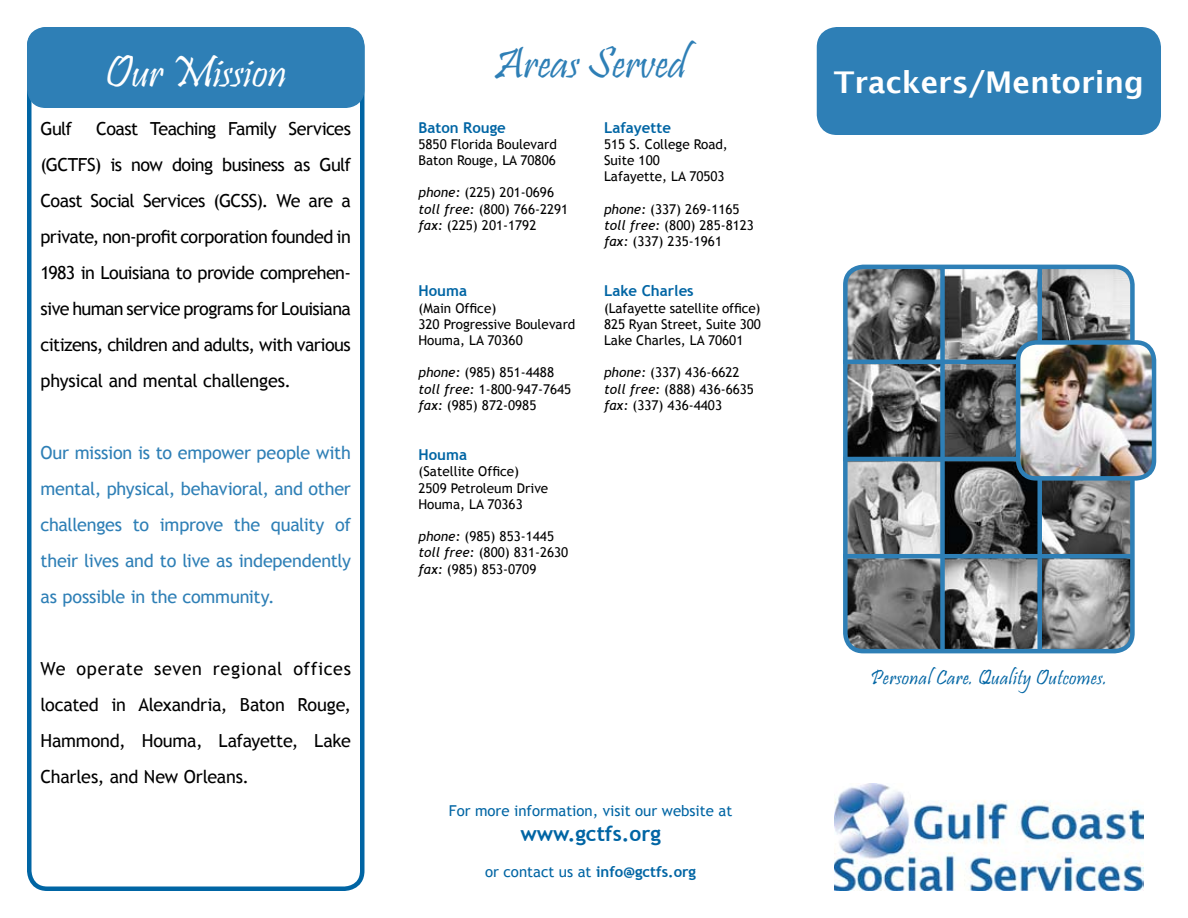
<style>
.page{position:relative;width:1188px;height:918px;background:#fff}
.page>*{position:absolute;margin:0;border:0;box-sizing:border-box;transform-origin:0 0}
.t1{font:45px "Pristina";color:#2e7fb6}
.t2{font:45px "Pristina";color:#fff}
.t3{font:600 30px "Lucida Sans";color:#fff}
.t4{font:21px "Pristina";letter-spacing:.02em;color:#0065a4}
.t5{font:700 21px "Trebuchet MS";color:#0065a4}
.t6{font:18px/36px "Trebuchet MS";letter-spacing:-.015em;color:#000;text-align:justify}
.t7{font:18px/36px "Trebuchet MS";letter-spacing:-.01em;color:#2e7fb6;text-align:justify}
.t8{font:700 15px "Trebuchet MS";color:#0065a4}
.t9{font:15px "Trebuchet MS";color:#0065a4}
.t10{font:13.5px/16.2px "Trebuchet MS";color:#000}
.s1{font-style:italic}
.s2{font-weight:400}
</style>
<div class="page">
<img style="left:835px;top:784px;width:308px;height:107px">
<div style="left:27px;top:27px;width:337px;height:864px;border:4px solid #0065a4;border-radius:18px"></div>
<div style="left:28px;top:28px;width:336px;height:79px;background:#2e7fb6;border-radius:18px"></div>
<div style="left:27px;top:27px;width:337px;height:81px;border:2px solid #2e7fb6;border-radius:18px"></div>
<img style="left:848px;top:270px;width:282px;height:381px">
<div style="left:843px;top:265px;width:292px;height:388px;border:4px solid #2e7fb6;border-radius:18px"></div>
<div style="left:819px;top:29px;width:340px;height:104px;background:#2e7fb6;border-radius:18px"></div>
<div style="left:817px;top:27px;width:344px;height:108px;border:4px solid #2e7fb6;border-radius:18px"></div>
<div style="left:940px;top:266px;width:5px;height:386px;background:#2e7fb6"></div>
<div style="left:1037px;top:266px;width:5px;height:386px;background:#2e7fb6"></div>
<hr style="left:843px;top:360px;width:291px;height:4px;background:#2e7fb6">
<hr style="left:843px;top:457px;width:291px;height:4px;background:#2e7fb6">
<hr style="left:843px;top:554px;width:291px;height:4px;background:#2e7fb6">
<img style="left:1018px;top:342px;width:133px;height:136px">
<div style="left:1016px;top:340px;width:140px;height:141px;border:4px solid #2e7fb6;border-radius:18px"></div>
<h1 class="t2" style="left:105px;top:47px;width:183px">Our Mission</h1>
<p class="t6" style="left:40px;top:111px;width:312px;text-indent:56px">Coast Teaching Family Services (GCTFS) is now doing business as Gulf Coast Social Services (GCSS). We are a private, non-profit corporation founded in 1983 in Louisiana to provide comprehen&shy;sive human service programs for Louisiana citizens, children and adults, with various physical and mental challenges.</p>
<h3 class="t6" style="left:40px;top:111px;width:33px">Gulf</h3>
<h3 class="t7" style="left:40px;top:435px;width:312px">Our mission is to empower people with mental, physical, behavioral, and other challenges to improve the quality of their lives and to live as independently as possible in the community.</h3>
<h3 class="t6" style="left:40px;top:651px;width:312px">We operate seven regional offices located in Alexandria, Baton Rouge, Hammond, Houma, Lafayette, Lake Charles, and New Orleans.</h3>
<h1 class="t1" style="left:495px;top:38px;width:193px">Areas Served</h1>
<p class="t8" style="left:418px;top:118px;width:89px">Baton Rouge</p>
<p class="t10" style="left:418px;top:136px;width:140px">5850 Florida Boulevard<br>Baton Rouge, LA 70806</p>
<p class="t10" style="left:418px;top:185px;width:151px"><span class="s1">phone:</span> (225) 201-0696 <span class="s1">toll free:</span> (800) 766-2291 <span class="s1">fax:</span> (225) 201-1792</p>
<p class="t8" style="left:418px;top:282px;width:50px">Houma</p>
<p class="t10" style="left:418px;top:300px;width:158px">(Main Office)<br>320 Progressive Boulevard<br>Houma, LA 70360</p>
<p class="t10" style="left:418px;top:365px;width:154px"><span class="s1">phone:</span> (985) 851-4488 <span class="s1">toll free:</span> 1-800-947-7645 <span class="s1">fax:</span> (985) 872-0985</p>
<p class="t8" style="left:418px;top:445px;width:50px">Houma</p>
<p class="t10" style="left:418px;top:464px;width:131px">(Satellite Office)<br>2509 Petroleum Drive<br>Houma, LA 70363</p>
<p class="t10" style="left:418px;top:528px;width:151px"><span class="s1">phone:</span> (985) 853-1445 <span class="s1">toll free:</span> (800) 831-2630 <span class="s1">fax:</span> (985) 853-0709</p>
<p class="t8" style="left:604px;top:118px;width:68px">Lafayette</p>
<p class="t10" style="left:604px;top:136px;width:125px">515 S. College Road,<br>Suite 100<br>Lafayette, LA 70503</p>
<p class="t10" style="left:604px;top:201px;width:151px"><span class="s1">phone:</span> (337) 269-1165 <span class="s1">toll free:</span> (800) 285-8123 <span class="s1">fax:</span> (337) 235-1961</p>
<p class="t8" style="left:604px;top:282px;width:91px">Lake Charles</p>
<p class="t10" style="left:604px;top:300px;width:158px;text-align:justify">(Lafayette satellite office)<br>825 Ryan Street, Suite 300<br>Lake Charles, LA 70601</p>
<p class="t10" style="left:604px;top:365px;width:151px"><span class="s1">phone:</span> (337) 436-6622 <span class="s1">toll free:</span> (888) 436-6635 <span class="s1">fax:</span> (337) 436-4403</p>
<p class="t9" style="left:449px;top:802px;width:285px">For more information, visit our website at</p>
<h3 class="t5" style="left:520px;top:820px;width:142px">www.gctfs.org</h3>
<p class="t8" style="left:485px;top:862px;width:212px"><span class="s2">or contact us at</span> info@gctfs.org</p>
<h2 class="t3" style="left:834px;top:65px;width:312px">Trackers/Mentoring</h2>
<h3 class="t4" style="left:871px;top:666px;width:238px">Personal Care. Quality Outcomes.</h3>
</div>
